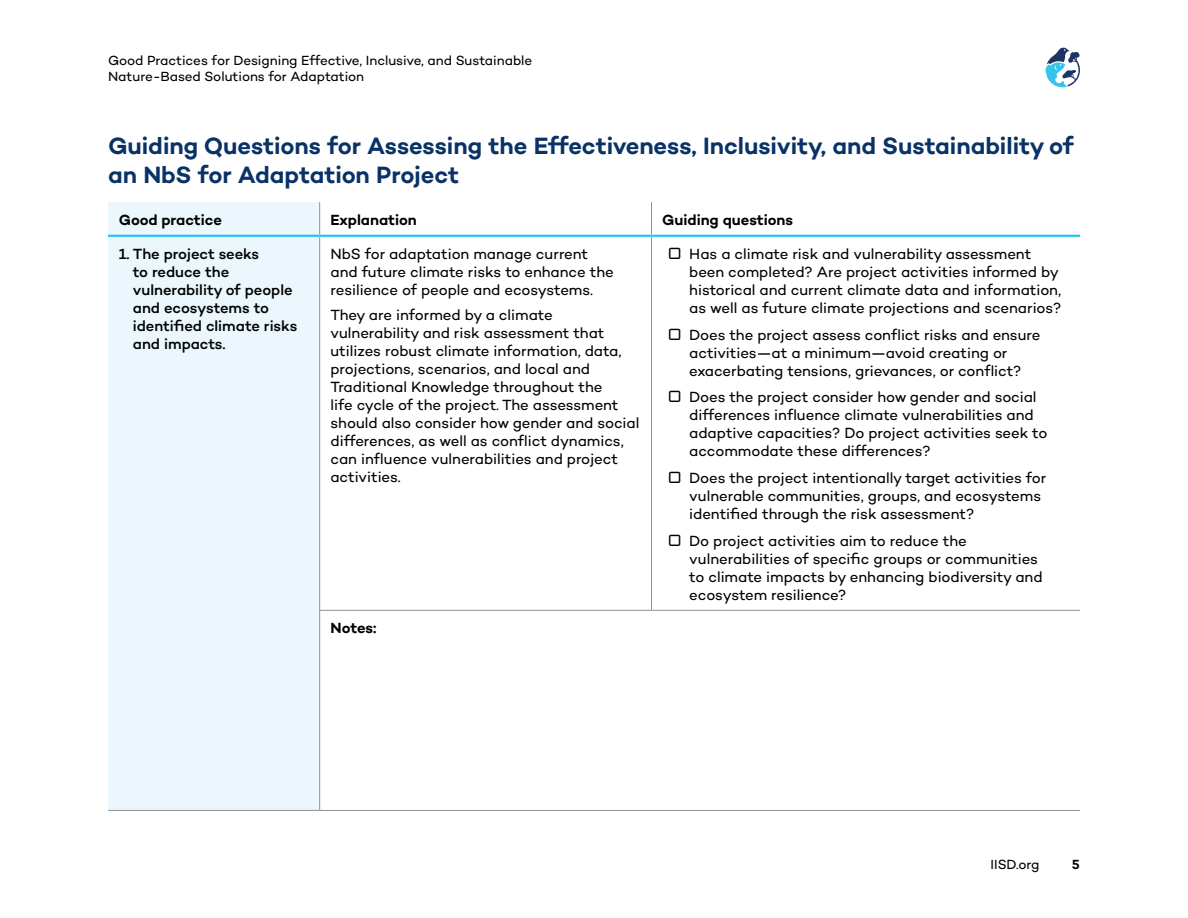
<style>
.page{position:relative;width:1188px;height:918px;background:#fff}
.page>*{position:absolute;margin:0;border:0;box-sizing:border-box;transform-origin:0 0}
.t1{font:600 24px/28.5px "Campton";letter-spacing:-.005em;color:#093266}
.Table_body_text{font:15px/18px "Campton";letter-spacing:-.005em;color:#000101}
.Table_body_text-2{font:500 15px/18px "Campton";letter-spacing:-.005em;color:#000101}
.Table_H1{font:600 15px "Campton";letter-spacing:-.005em;color:#000101}
.Table_H2{font:600 15px "Campton";letter-spacing:-.005em;color:#000101}
.t2{font:13.5px/16.5px "Campton";letter-spacing:-.005em;color:#000}
.t3{font:600 13.5px "Campton";color:#000}
</style>
<div class="page">
<svg style="left:1045px;top:48px;width:35px;height:39px"></svg>
<div style="left:108px;top:202px;width:211px;height:608px;background:#ebf7fc"></div>
<hr style="left:319px;top:202px;width:1px;height:33px;background:#909293">
<hr style="left:651px;top:202px;width:1px;height:33px;background:#909293">
<hr style="left:319px;top:237px;width:1px;height:373px;background:#909293">
<hr style="left:651px;top:237px;width:1px;height:373px;background:#909293">
<hr style="left:319px;top:610px;width:333px;height:1px;background:#909293">
<hr style="left:319px;top:611px;width:1px;height:199px;background:#909293">
<hr style="left:652px;top:610px;width:428px;height:1px;background:#909293">
<hr style="left:108px;top:810px;width:212px;height:1px;background:#909293">
<hr style="left:320px;top:810px;width:332px;height:1px;background:#909293">
<hr style="left:652px;top:810px;width:428px;height:1px;background:#909293">
<hr style="left:108px;top:235px;width:212px;height:2px;background:#29c3ec">
<hr style="left:320px;top:235px;width:332px;height:2px;background:#29c3ec">
<hr style="left:652px;top:235px;width:428px;height:2px;background:#29c3ec">
<p class="t2" style="left:108px;top:52px;width:426px">Good Practices for Designing Effective, Inclusive, and Sustainable<br>Nature-Based Solutions for Adaptation</p>
<h2 class="t1" style="left:108px;top:131px;width:967px">Guiding Questions for Assessing the Effectiveness, Inclusivity, and Sustainability of an NbS for Adaptation Project</h2>
<p class="Table_H1" style="left:119px;top:210px;width:105px">Good practice</p>
<p class="Table_H1" style="left:330px;top:210px;width:88px">Explanation</p>
<p class="Table_H1" style="left:662px;top:210px;width:132px">Guiding questions</p>
<p class="Table_body_text-2" style="left:133px;top:245px;width:166px;text-indent:-14px">1. The project seeks<br>to reduce the vulnerability of people and ecosystems to identified climate risks and impacts.</p>
<p class="Table_body_text" style="left:330px;top:245px;width:285px">NbS for adaptation manage current and future climate risks to enhance the resilience of people and ecosystems.</p>
<p class="Table_body_text" style="left:689px;top:245px;width:374px;text-indent:-20px">⏹ Has a climate risk and vulnerability assessment been completed? Are project activities informed by historical and current climate data and information, as well as future climate projections and scenarios?</p>
<p class="Table_body_text" style="left:689px;top:325px;width:353px;text-indent:-20px">⏹ Does the project assess conflict risks and ensure activities—at a minimum—avoid creating or exacerbating tensions, grievances, or conflict?</p>
<p class="Table_body_text" style="left:689px;top:388px;width:360px;text-indent:-20px">⏹ Does the project consider how gender and social differences influence climate vulnerabilities and adaptive capacities? Do project activities seek to accommodate these differences?</p>
<p class="Table_body_text" style="left:689px;top:468px;width:359px;text-indent:-20px">⏹ Does the project intentionally target activities for vulnerable communities, groups, and ecosystems identified through the risk assessment?</p>
<p class="Table_body_text" style="left:689px;top:531px;width:355px;text-indent:-20px">⏹ Do project activities aim to reduce the vulnerabilities of specific groups or communities to climate impacts by enhancing biodiversity and ecosystem resilience?</p>
<p class="Table_body_text" style="left:330px;top:305px;width:310px">They are informed by a climate vulnerability and risk assessment that utilizes robust climate information, data, projections, scenarios, and local and Traditional Knowledge throughout the<br>life cycle of the project. The assessment should also consider how gender and social differences, as well as conflict dynamics, can influence vulnerabilities and project activities.</p>
<p class="Table_H2" style="left:330px;top:618px;width:48px">Notes:</p>
<p class="t2" style="left:991px;top:856px;width:50px">IISD.org</p>
<p class="t3" style="left:1072px;top:856px;width:10px">5</p>
</div>
